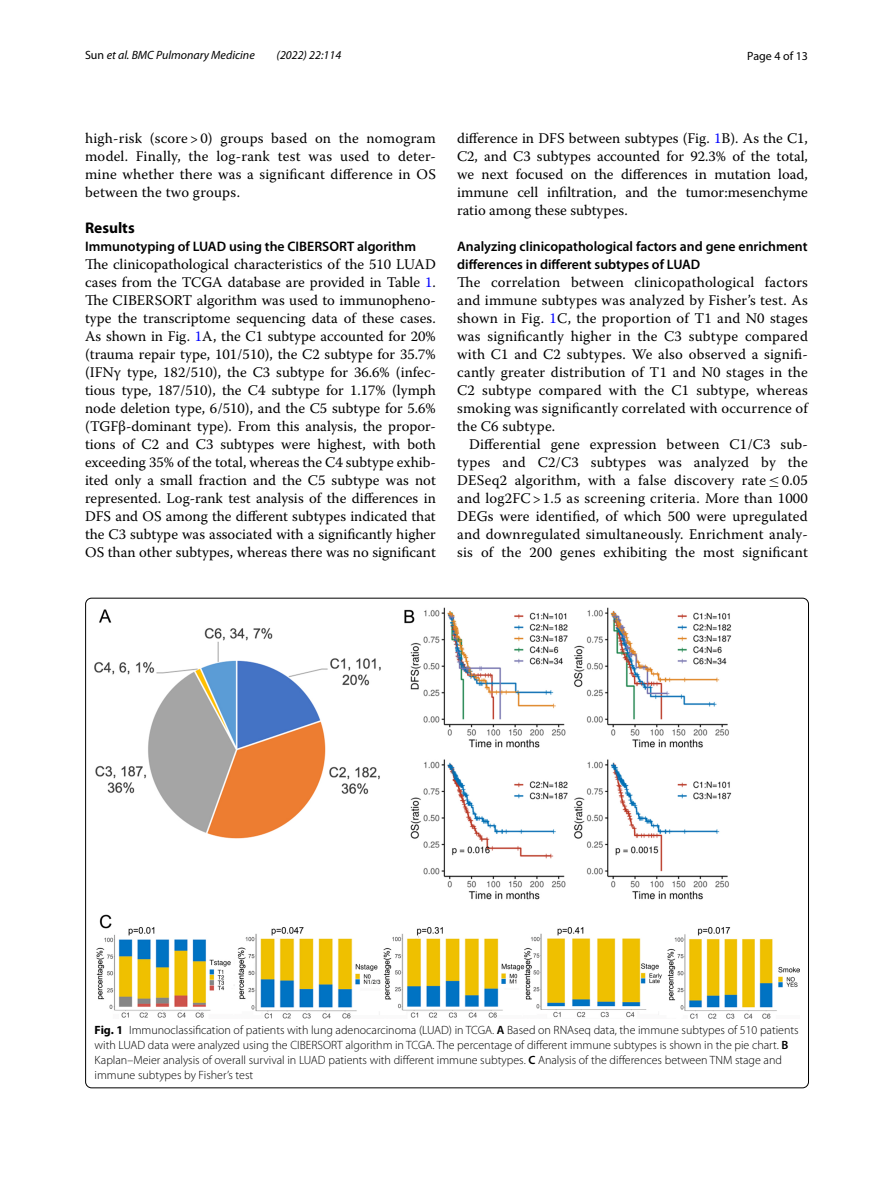
<style>
.page{position:relative;width:893px;height:1187px;background:#fff}
.page>*{position:absolute;margin:0;border:0;box-sizing:border-box;transform-origin:0 0}
.t1{font:700 15.45px "Myriad Pro";color:#000}
.t2{font:14.7px/18px "Warnock Pro";letter-spacing:.01em;color:#000;text-align:justify}
.t3{font:600 13.8px/18px "Myriad Pro";color:#000}
.t4{font:300 12px/15px "Myriad Pro";color:#000}
.t5{font:italic 12px "Myriad Pro";color:#000}
.t6{font:12px "Myriad Pro";color:#000}
.s1{font-style:normal}
.s2{color:#00f}
.s3{font-family:"MTSY"}
.s4{font-weight:700}
.s5{font-weight:600}
</style>
<div class="page">
<img style="left:94px;top:607px;width:706px;height:411px">
<p class="t5" style="left:85px;top:48px;width:171px"><span class="s1">Sun</span> et al. BMC Pulmonary Medicine</p>
<p class="t5" style="left:277px;top:48px;width:66px">(2022) 22:114</p>
<p class="t6" style="left:747px;top:48px;width:62px">Page 4 of 13</p>
<p class="t2" style="left:85px;top:128px;width:352px">high-risk (score &gt; 0) groups based on the nomogram model. Finally, the log-rank test was used to deter&shy;mine whether there was a significant difference in OS between the two groups.</p>
<p class="t1" style="left:85px;top:217px;width:51px">Results</p>
<p class="t3" style="left:85px;top:237px;width:333px">Immunotyping of LUAD using the CIBERSORT algorithm</p>
<p class="t2" style="left:85px;top:254px;width:352px">The clinicopathological characteristics of the 510 LUAD cases from the TCGA database are provided in Table <span class="s2">1</span>.<br>The CIBERSORT algorithm was used to immunopheno&shy;type the transcriptome sequencing data of these cases.<br>As shown in Fig. <span class="s2">1</span>A, the C1 subtype accounted for 20% (trauma repair type, 101/510), the C2 subtype for 35.7% (IFNγ type, 182/510), the C3 subtype for 36.6% (infec&shy;tious type, 187/510), the C4 subtype for 1.17% (lymph node deletion type, 6/510), and the C5 subtype for 5.6% (TGFβ-dominant type). From this analysis, the propor&shy;tions of C2 and C3 subtypes were highest, with both exceeding 35% of the total, whereas the C4 subtype exhib&shy;ited only a small fraction and the C5 subtype was not represented. Log-rank test analysis of the differences in DFS and OS among the different subtypes indicated that the C3 subtype was associated with a significantly higher OS than other subtypes, whereas there was no significant</p>
<p class="t2" style="left:457px;top:128px;width:352px">difference in DFS between subtypes (Fig. <span class="s2">1</span>B). As the C1, C2, and C3 subtypes accounted for 92.3% of the total, we next focused on the differences in mutation load, immune cell infiltration, and the tumor:mesenchyme ratio among these subtypes.</p>
<p class="t3" style="left:457px;top:237px;width:352px">Analyzing clinicopathological factors and gene enrichment differences in different subtypes of LUAD</p>
<p class="t2" style="left:457px;top:272px;width:352px">The correlation between clinicopathological factors and immune subtypes was analyzed by Fisher’s test. As shown in Fig. <span class="s2">1</span>C, the proportion of T1 and N0 stages was significantly higher in the C3 subtype compared with C1 and C2 subtypes. We also observed a signifi&shy;cantly greater distribution of T1 and N0 stages in the C2 subtype compared with the C1 subtype, whereas smoking was significantly correlated with occurrence of the C6 subtype.</p>
<p class="t2" style="left:457px;top:434px;width:352px;text-indent:12px">Differential gene expression between C1/C3 sub&shy;types and C2/C3 subtypes was analyzed by the DESeq2 algorithm, with a false discovery rate <span class="s3">≤</span> 0.05 and log2FC&gt; 1.5 as screening criteria. More than 1000<br>DEGs were identified, of which 500 were upregulated and downregulated simultaneously. Enrichment analy&shy;sis of the 200 genes exhibiting the most significant</p>
<p class="t4" style="left:95px;top:1022px;width:706px"><span class="s4">Fig. 1</span> Immunoclassification of patients with lung adenocarcinoma (LUAD) in TCGA. <span class="s5">A</span> Based on RNAseq data, the immune subtypes of 510 patients with LUAD data were analyzed using the CIBERSORT algorithm in TCGA. The percentage of different immune subtypes is shown in the pie chart. <span class="s5">B </span>Kaplan–Meier analysis of overall survival in LUAD patients with different immune subtypes. <span class="s5">C</span> Analysis of the differences between TNM stage and immune subtypes by Fisher’s test</p>
</div>
